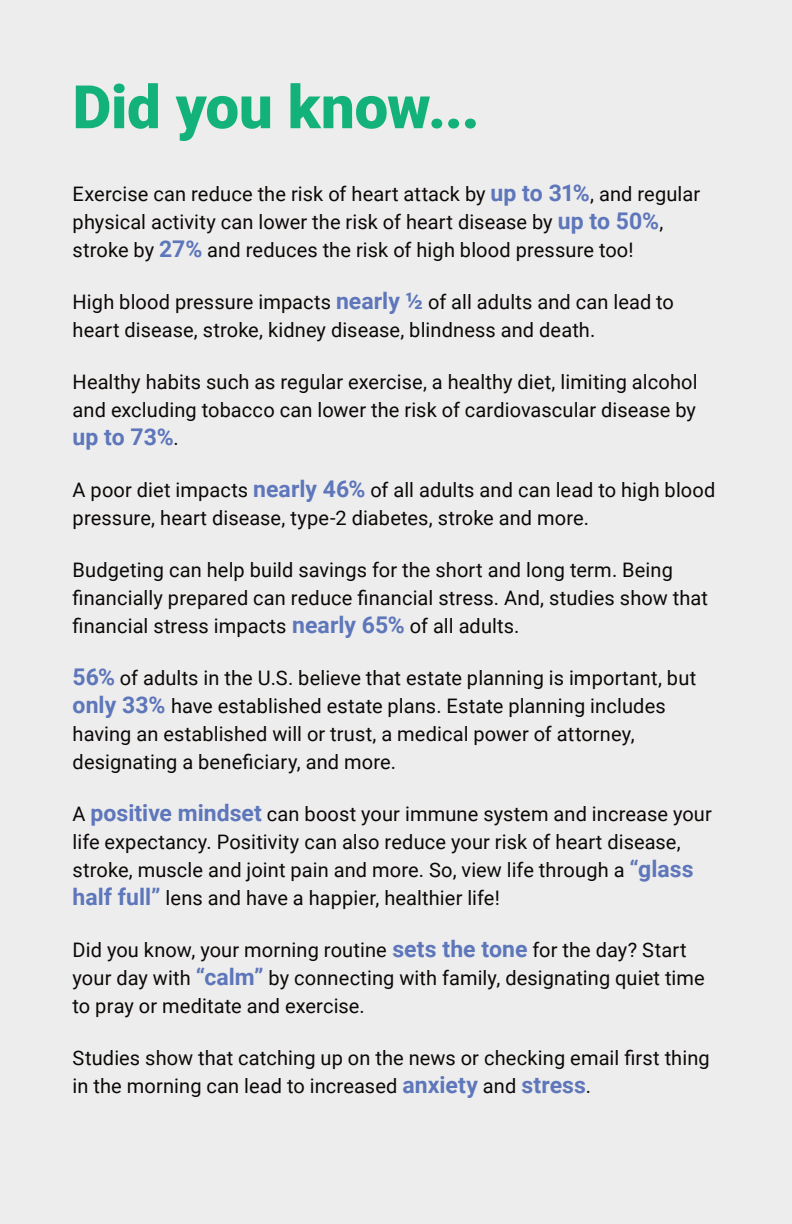
<style>
.page{position:relative;width:792px;height:1224px;background:#ededee}
.page>*{position:absolute;margin:0;border:0;box-sizing:border-box;transform-origin:0 0}
.Green_Call_Out{font:900 60px "Roboto";letter-spacing:-.005em;color:#13b27b}
.Text{font:700 23px "Roboto";color:#5e76ba}
.Text-2{font:20px/28px "Roboto";letter-spacing:.005em;color:#0c0806}
.s1{font-weight:700;font-size:23px;color:#5e76ba}
.s2{font-weight:400;font-size:20px;color:#0c0806}
</style>
<div class="page">
<p class="Green_Call_Out" style="left:73px;top:65px;width:409px">Did you know...</p>
<p class="Text-2" style="left:73px;top:179px;width:629px">Exercise can reduce the risk of heart attack by <span class="s1">up to 31%</span>, and regular physical activity can lower the risk of heart disease by <span class="s1">up to 50%</span>, stroke by <span class="s1">27%</span> and reduces the risk of high blood pressure too!</p>
<p class="Text-2" style="left:73px;top:287px;width:603px">High blood pressure impacts <span class="s1">nearly ½</span> of all adults and can lead to heart disease, stroke, kidney disease, blindness and death.</p>
<p class="Text-2" style="left:73px;top:367px;width:627px">Healthy habits such as regular exercise, a healthy diet, limiting alcohol and excluding tobacco can lower the risk of cardiovascular disease by</p>
<p class="Text" style="left:73px;top:420px;width:108px">up to 73%<span class="s2">.</span></p>
<p class="Text-2" style="left:73px;top:475px;width:644px">A poor diet impacts <span class="s1">nearly 46%</span> of all adults and can lead to high blood pressure, heart disease, type-2 diabetes, stroke and more.</p>
<p class="Text-2" style="left:73px;top:555px;width:637px">Budgeting can help build savings for the short and long term. Being financially prepared can reduce financial stress. And, studies show that financial stress impacts <span class="s1">nearly 65%</span> of all adults.</p>
<p class="Text-2" style="left:73px;top:663px;width:625px"><span class="s1">56%</span> of adults in the U.S. believe that estate planning is important, but <span class="s1">only 33%</span> have established estate plans. Estate planning includes having an established will or trust, a medical power of attorney, designating a beneficiary, and more.</p>
<p class="Text-2" style="left:73px;top:799px;width:641px">A <span class="s1">positive mindset</span> can boost your immune system and increase your life expectancy. Positivity can also reduce your risk of heart disease, stroke, muscle and joint pain and more. So, view life through a <span class="s1">“glass half full”</span> lens and have a happier, healthier life!</p>
<p class="Text-2" style="left:73px;top:935px;width:634px">Did you know, your morning routine <span class="s1">sets the tone</span> for the day? Start your day with <span class="s1">“calm”</span> by connecting with family, designating quiet time to pray or meditate and exercise.</p>
<p class="Text-2" style="left:73px;top:1043px;width:639px">Studies show that catching up on the news or checking email first thing in the morning can lead to increased <span class="s1">anxiety</span> and <span class="s1">stress</span>.</p>
</div>
